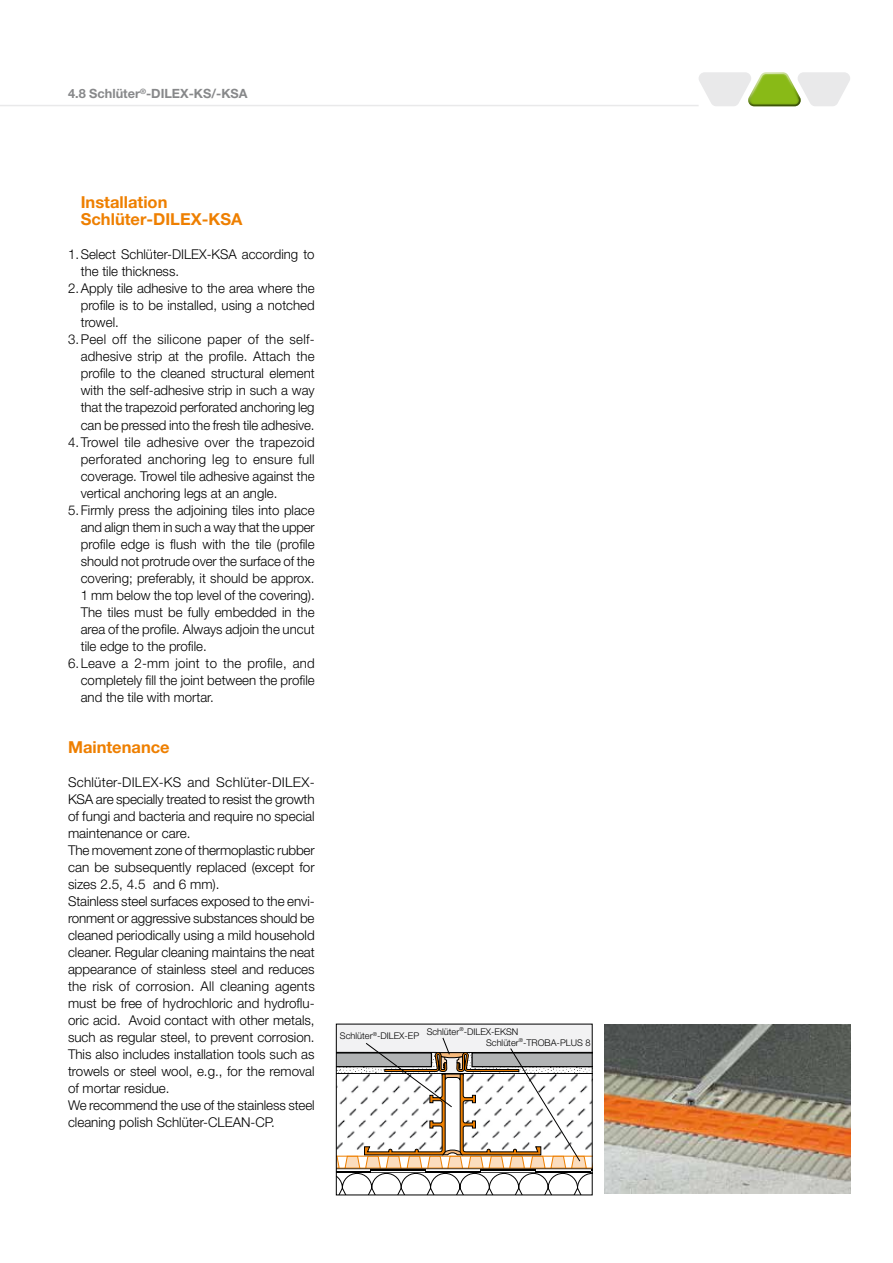
<style>
.page{position:relative;width:893px;height:1263px;background:#fff}
.page>*{position:absolute;margin:0;border:0;box-sizing:border-box;transform-origin:0 0}
.Einzug{font:700 16.5px "Helvetica Neue LT Pro";color:#ee7f00}
.Überschrift{font:700 16.5px "Helvetica Neue LT Pro";color:#ee7f00}
.Fließtext{font:300 13.5px/17px "Helvetica Neue LT Pro";color:#000;text-align:justify}
.t1{font:700 12.75px "Helvetica Neue LT Pro";color:#87888a}
.t2{font:300 9.3px/11.4px "Helvetica Neue LT Pro";color:#000}
</style>
<div class="page">
<hr style="left:0;top:105px;width:699px;height:1px;background:#e9e9ea">
<svg style="left:699px;top:72px;width:151px;height:34px"></svg>
<img style="left:605px;top:1024px;width:245px;height:170px">
<svg style="left:338px;top:1026px;width:253px;height:167px"></svg>
<p class="t1" style="left:68px;top:86px;width:181px">4.8 Schlüter<sup>®</sup>-DILEX-KS/-KSA</p>
<p class="Einzug" style="left:81px;top:192px;width:88px">Installation</p>
<p class="Einzug" style="left:81px;top:209px;width:163px">Schlüter-DILEX-KSA</p>
<p class="Fließtext" style="left:81px;top:246px;width:235px;text-indent:-13px">1.Select Schlüter-DILEX-KSA according to the tile thickness.</p>
<p class="Fließtext" style="left:81px;top:280px;width:235px;text-indent:-13px">2.Apply tile adhesive to the area where the profile is to be installed, using a notched trowel.</p>
<p class="Fließtext" style="left:81px;top:331px;width:235px;text-indent:-13px">3.Peel off the silicone paper of the self&shy;adhesive strip at the profile. Attach the profile to the cleaned structural element with the self-adhesive strip in such a way that the trapezoid perforated anchoring leg can be pressed into the fresh tile adhesive.</p>
<p class="Fließtext" style="left:81px;top:433px;width:235px;text-indent:-13px">4.Trowel tile adhesive over the trapezoid perforated anchoring leg to ensure full coverage. Trowel tile adhesive against the vertical anchoring legs at an angle.</p>
<p class="Fließtext" style="left:81px;top:501px;width:235px;text-indent:-13px">5.Firmly press the adjoining tiles into place and align them in such a way that the upper profile edge is flush with the tile (profile should not protrude over the surface of the covering; preferably, it should be approx.<br>1 mm below the top level of the covering).<br>The tiles must be fully embedded in the area of the profile. Always adjoin the uncut tile edge to the profile.</p>
<p class="Fließtext" style="left:81px;top:654px;width:235px;text-indent:-13px">6.Leave a 2-mm joint to the profile, and completely fill the joint between the profile and the tile with mortar.</p>
<p class="Überschrift" style="left:68px;top:737px;width:103px">Maintenance</p>
<p class="Fließtext" style="left:68px;top:773px;width:248px">Schlüter-DILEX-KS and Schlüter-DILEX-KSA are specially treated to resist the growth of fungi and bacteria and require no special maintenance or care.</p>
<p class="Fließtext" style="left:68px;top:841px;width:248px">The movement zone of thermoplastic rubber can be subsequently replaced (except for sizes 2.5, 4.5 and 6 mm).</p>
<p class="Fließtext" style="left:68px;top:892px;width:248px">Stainless steel surfaces exposed to the envi&shy;ronment or aggressive substances should be cleaned periodically using a mild household cleaner. Regular cleaning maintains the neat appearance of stainless steel and reduces the risk of corrosion. All cleaning agents must be free of hydrochloric and hydroflu&shy;oric acid. Avoid contact with other metals, such as regular steel, to prevent corrosion.<br>This also includes installation tools such as trowels or steel wool, e.g., for the removal of mortar residue.</p>
<p class="Fließtext" style="left:68px;top:1096px;width:248px">We recommend the use of the stainless steel cleaning polish Schlüter-CLEAN-CP.</p>
<p class="t2" style="left:340px;top:1030px;width:81px">Schlüter<sup>®</sup>-DILEX-EP</p>
<p class="t2" style="left:486px;top:1025px;width:106px;text-indent:-59px">Schlüter<sup>®</sup>-DILEX-EKSN<br>Schlüter<sup>®</sup>-TROBA-PLUS 8</p>
</div>
